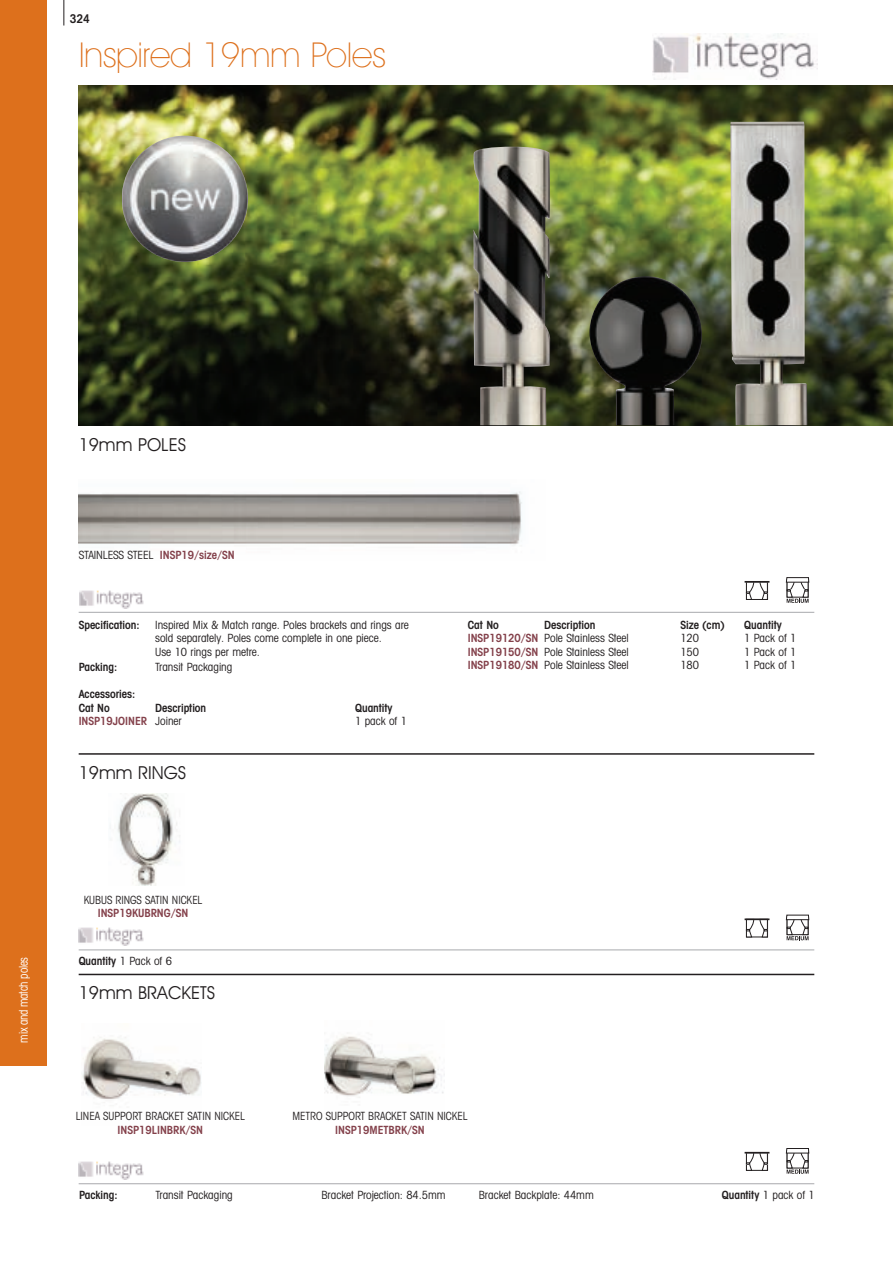
<style>
.page{position:relative;width:893px;height:1263px;background:#fff}
.page>*{position:absolute;margin:0;border:0;box-sizing:border-box;transform-origin:0 0}
.t1{font:200 34.5px "Avant Garde IT Cby BT";letter-spacing:-.01em;color:#dd701c}
.t2{font:18px "Avant Garde IT Cby BT";color:#231f20}
.t3{font:condensed 12px "Avant Garde IT Cby BT";letter-spacing:-.02em;color:#fff;scale:.9 1}
.t4{font:600 condensed 12px "Avant Garde IT Cby BT";color:#231f20}
.t5{font:condensed 11.25px/13.5px "Avant Garde IT Cby BT";color:#231f20}
.t6{font:600 condensed 11.25px/13.5px "Avant Garde IT Cby BT";color:#231f20}
.t7{font:condensed 11.25px "Avant Garde IT Cby BT";color:#231f20;scale:.95 1}
.t8{font:600 condensed 11.25px "Avant Garde IT Cby BT";color:#83404a}
.s1{font-weight:600;color:#83404a}
.s2{font-weight:400;color:#231f20}
.s3{font-weight:400}
</style>
<div class="page">
<svg style="left:63px;top:0;width:1px;height:26px"></svg>
<img style="left:79px;top:85px;width:814px;height:340px">
<img style="left:653px;top:33px;width:164px;height:46px">
<hr style="left:79px;top:612px;width:735px;height:1px;background:#a8a9ad">
<img style="left:79px;top:590px;width:65px;height:18px">
<svg style="left:786px;top:577px;width:23px;height:26px"></svg>
<div style="left:746px;top:582px;width:22px;height:18px;border:1px solid #231f20"></div>
<svg style="left:746px;top:583px;width:8px;height:17px"></svg>
<svg style="left:760px;top:583px;width:8px;height:17px"></svg>
<hr style="left:745px;top:581px;width:24px;height:2px;background:#231f20">
<svg style="left:786px;top:1148px;width:23px;height:26px"></svg>
<svg style="left:745px;top:1152px;width:24px;height:19px"></svg>
<svg style="left:786px;top:915px;width:23px;height:25px"></svg>
<svg style="left:746px;top:920px;width:8px;height:17px"></svg>
<svg style="left:760px;top:920px;width:8px;height:17px"></svg>
<hr style="left:745px;top:918px;width:24px;height:2px;background:#231f20">
<img style="left:79px;top:491px;width:443px;height:54px">
<hr style="left:79px;top:753px;width:735px;height:2px;background:#231f20">
<hr style="left:79px;top:974px;width:735px;height:1px;background:#231f20">
<img style="left:79px;top:927px;width:65px;height:18px">
<img style="left:110px;top:793px;width:70px;height:93px">
<img style="left:82px;top:1037px;width:119px;height:66px">
<img style="left:324px;top:1036px;width:120px;height:62px">
<hr style="left:79px;top:950px;width:735px;height:1px;background:#a8a9ad">
<img style="left:79px;top:1161px;width:65px;height:18px">
<hr style="left:79px;top:1183px;width:735px;height:1px;background:#a8a9ad">
<img style="left:589px;top:276px;width:113px;height:149px">
<img style="left:473px;top:147px;width:77px;height:278px">
<img style="left:730px;top:122px;width:77px;height:303px">
<div style="left:0;top:0;width:47px;height:1065px;background:#dd701c"></div>
<img style="left:122px;top:136px;width:126px;height:126px;border-radius:50%">
<p class="t4" style="left:70px;top:15px;width:22px">324</p>
<h1 class="t1" style="left:79px;top:43px;width:309px">Inspired 19mm Poles</h1>
<p class="t3" style="left:19px;top:1042px;width:96px;rotate:-90deg">mix and match poles</p>
<h2 class="t2" style="left:79px;top:438px;width:109px">19mm POLES</h2>
<p class="t5" style="left:79px;top:550px;width:158px">STAINLESS STEEL <span class="s1">INSP19/size/SN</span></p>
<p class="t6" style="left:79px;top:619px;width:62px">Specification:</p>
<p class="t5" style="left:155px;top:619px;width:255px">Inspired Mix &amp; Match range. Poles brackets and rings are sold separately. Poles come complete in one piece.<br>Use 10 rings per metre.</p>
<p class="t6" style="left:79px;top:662px;width:40px">Packing:</p>
<p class="t5" style="left:155px;top:662px;width:79px">Transit Packaging</p>
<p class="t6" style="left:79px;top:689px;width:58px">Accessories:<br>Cat No</p>
<p class="t6" style="left:155px;top:702px;width:53px">Description</p>
<p class="t6" style="left:355px;top:702px;width:39px">Quantity</p>
<p class="t8" style="left:79px;top:717px;width:105px">INSP19JOINER <span class="s2">Joiner</span></p>
<p class="t5" style="left:355px;top:716px;width:53px">1 pack of 1</p>
<h2 class="t2" style="left:79px;top:766px;width:109px">19mm RINGS</h2>
<p class="t7" style="left:84px;top:895px;width:126px">KUBUS RINGS SATIN NICKEL</p>
<p class="t8" style="left:98px;top:909px;width:92px">INSP19KUBRNG/SN</p>
<p class="t6" style="left:79px;top:955px;width:95px">Quantity <span class="s3">1 Pack of 6</span></p>
<h2 class="t2" style="left:79px;top:987px;width:138px">19mm BRACKETS</h2>
<p class="t6" style="left:468px;top:619px;width:33px">Cat No</p>
<p class="t6" style="left:544px;top:619px;width:53px">Description</p>
<p class="t6" style="left:680px;top:619px;width:46px">Size (cm)</p>
<p class="t6" style="left:744px;top:619px;width:39px">Quantity</p>
<p class="t5" style="left:468px;top:633px;width:163px"><span class="s1">INSP19120/SN</span> Pole Stainless Steel</p>
<p class="t5" style="left:680px;top:633px;width:20px">120</p>
<p class="t5" style="left:744px;top:633px;width:54px">1 Pack of 1</p>
<p class="t5" style="left:468px;top:646px;width:163px"><span class="s1">INSP19150/SN</span> Pole Stainless Steel</p>
<p class="t5" style="left:680px;top:646px;width:20px">150</p>
<p class="t5" style="left:744px;top:646px;width:54px">1 Pack of 1</p>
<p class="t5" style="left:468px;top:660px;width:163px"><span class="s1">INSP19180/SN</span> Pole Stainless Steel</p>
<p class="t5" style="left:680px;top:660px;width:20px">180</p>
<p class="t5" style="left:744px;top:660px;width:54px">1 Pack of 1</p>
<p class="t7" style="left:76px;top:1112px;width:179px">LINEA SUPPORT BRACKET SATIN NICKEL</p>
<p class="t8" style="left:118px;top:1125px;width:87px">INSP19LINBRK/SN</p>
<p class="t7" style="left:293px;top:1112px;width:186px">METRO SUPPORT BRACKET SATIN NICKEL</p>
<p class="t8" style="left:335px;top:1125px;width:91px">INSP19METBRK/SN</p>
<p class="t6" style="left:79px;top:1189px;width:40px">Packing:</p>
<p class="t5" style="left:156px;top:1189px;width:79px">Transit Packaging</p>
<p class="t5" style="left:321px;top:1189px;width:126px">Bracket Projection: 84.5mm</p>
<p class="t5" style="left:479px;top:1189px;width:117px">Bracket Backplate: 44mm</p>
<p class="t6" style="left:722px;top:1189px;width:94px">Quantity <span class="s3">1 pack of 1</span></p>
</div>
